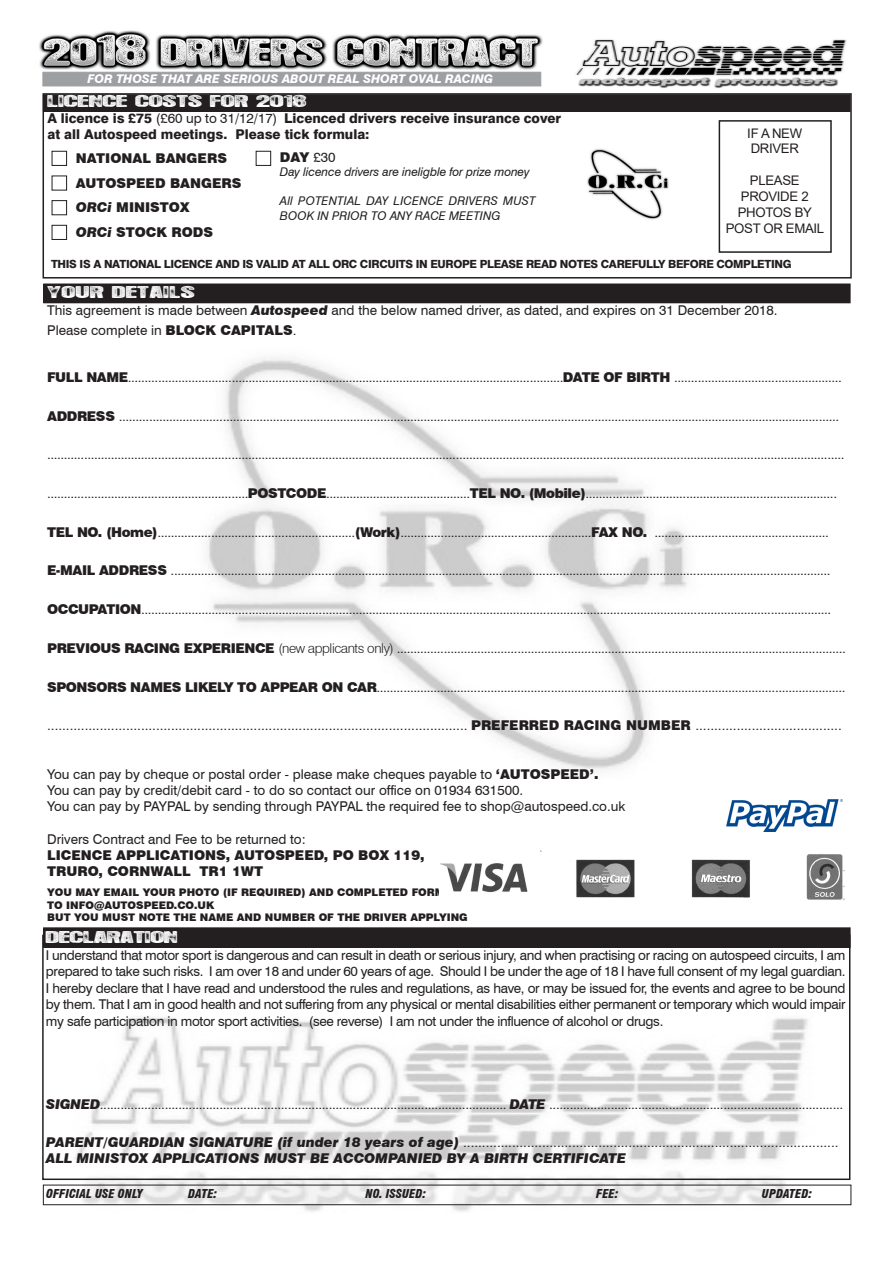
<style>
.page{position:relative;width:893px;height:1263px;background:#fff}
.page>*{position:absolute;margin:0;border:0;box-sizing:border-box;transform-origin:0 0}
.t1{font:13.5px "Arial";color:#231f20}
.t2{font:13.5px/16.5px "Swiss 721 BT";color:#231f20;text-align:justify}
.t3{font:900 13.5px "Swiss 721 BT";color:#231f20}
.t4{font:800 13.5px/16.2px "Swiss 721 BT";color:#231f20}
.t5{font:italic 900 13.5px "Swiss 721 BT";color:#231f20}
.t6{font:13.5px "Hotel Coral Essex";letter-spacing:.01em;color:#fff;scale:2 1}
.t7{font:13.2px/15.9px "Arial";letter-spacing:-.025em;color:#231f20}
.t8{font:italic 12px/14.4px "Swiss 721 BT";color:#231f20}
.t9{font:italic 800 12px "Swiss 721 BT";color:#fff}
.t10{font:italic 900 condensed 12px "Swiss 721 BT";color:#231f20}
.t11{font:800 11.25px "Swiss 721 BT";letter-spacing:-.03em;color:#231f20}
.t12{font:900 10.5px "Swiss 721 BT";color:#231f20}
.s1{font-weight:400}
.s2{font-style:italic}
.s3{font-weight:900;font-style:italic}
.s4{font-weight:900}
.s5{font-family:"Arial"}
.s6{font-family:"Swiss 721 BT";font-weight:900}
.s7{font-family:"Swiss 721 BT";font-weight:300}
.s8{font-family:"Swiss 721 BT";font-weight:900;font-style:italic}
</style>
<div class="page">
<img style="left:207px;top:358px;width:480px;height:412px">
<img style="left:440px;top:850px;width:405px;height:51px">
<img style="left:39px;top:30px;width:504px;height:50px">
<img style="left:587px;top:148px;width:82px;height:72px">
<img style="left:576px;top:39px;width:271px;height:49px">
<img style="left:50px;top:1017px;width:788px;height:195px">
<div style="left:43px;top:72px;width:498px;height:14px;background:#9d9fa2"></div>
<div style="left:43px;top:95px;width:807px;height:16px;background:#231f20"></div>
<div style="left:43px;top:94px;width:807px;height:18px;border:1px solid #231f20"></div>
<div style="left:43px;top:93px;width:809px;height:186px;border:2px solid #231f20"></div>
<div style="left:44px;top:284px;width:806px;height:19px;background:#231f20"></div>
<div style="left:52px;top:151px;width:15px;height:15px;border:1px solid #231f20"></div>
<div style="left:52px;top:225px;width:15px;height:15px;border:1px solid #231f20"></div>
<div style="left:52px;top:200px;width:15px;height:15px;border:1px solid #231f20"></div>
<div style="left:256px;top:151px;width:15px;height:15px;border:1px solid #231f20"></div>
<div style="left:43px;top:1185px;width:808px;height:20px;border:1px solid #231f20"></div>
<div style="left:44px;top:928px;width:806px;height:19px;background:#231f20"></div>
<div style="left:43px;top:927px;width:807px;height:21px;border:1px solid #231f20"></div>
<div style="left:52px;top:176px;width:15px;height:14px;border:1px solid #231f20"></div>
<img style="left:726px;top:799px;width:117px;height:33px">
<div style="left:719px;top:120px;width:113px;height:133px;border:2px solid #231f20"></div>
<p class="t9" style="left:87px;top:71px;width:407px">FOR THOSE THAT ARE SERIOUS ABOUT REAL SHORT OVAL RACING</p>
<p class="t6" style="left:48px;top:94px;width:131px">LICENCE COSTS FOR 2018</p>
<p class="t4" style="left:48px;top:110px;width:515px">A licence is £75 <span class="s1">(£60 up to 31/12/17)</span> Licenced drivers receive insurance cover at all Autospeed meetings. Please tick formula:</p>
<p class="t3" style="left:76px;top:150px;width:153px">NATIONAL BANGERS</p>
<p class="t3" style="left:76px;top:175px;width:167px">AUTOSPEED BANGERS</p>
<p class="t3" style="left:76px;top:199px;width:115px"><span class="s2">ORCi</span> MINISTOX</p>
<p class="t3" style="left:76px;top:224px;width:139px"><span class="s2">ORCi</span> STOCK RODS</p>
<p class="t3" style="left:280px;top:149px;width:57px">DAY <span class="s1">£30</span></p>
<p class="t8" style="left:280px;top:165px;width:251px">Day licence drivers are ineligble for prize money</p>
<p class="t8" style="left:280px;top:194px;width:257px">All POTENTIAL DAY LICENCE DRIVERS MUST<br>BOOK IN PRIOR TO ANY RACE MEETING</p>
<p class="t7" style="left:747px;top:125px;width:56px">IF A NEW<br>DRIVER</p>
<p class="t7" style="left:726px;top:172px;width:100px;text-align:center">PLEASE<br>PROVIDE 2<br>PHOTOS BY<br>POST OR EMAIL</p>
<p class="t11" style="left:51px;top:257px;width:742px">THIS IS A NATIONAL LICENCE AND IS VALID AT ALL ORC CIRCUITS IN EUROPE PLEASE READ NOTES CAREFULLY BEFORE COMPLETING</p>
<p class="t6" style="left:48px;top:285px;width:75px">YOUR DETAILS</p>
<p class="t2" style="left:47px;top:302px;width:732px">This agreement is made between <span class="s3">Autospeed</span> and the below named driver, as dated, and expires on 31 December 2018.</p>
<p class="t2" style="left:47px;top:322px;width:251px">Please complete in <span class="s4">BLOCK CAPITALS</span><span class="s5">.</span></p>
<p class="t1" style="left:47px;top:368px;width:796px"><span class="s6">FULL NAME</span>..................................................................................................................................<span class="s6">DATE OF BIRTH</span> ..................................................</p>
<p class="t1" style="left:47px;top:406px;width:793px"><span class="s6">ADDRESS</span> .......................................................................................................................................................................................................................</p>
<p class="t1" style="left:47px;top:445px;width:799px">..............................................................................................................................................................................................................................................</p>
<p class="t1" style="left:47px;top:484px;width:791px">............................................................<span class="s6">POSTCODE</span>...........................................<span class="s6">TEL NO. (Mobile)</span>...........................................................................</p>
<p class="t1" style="left:47px;top:523px;width:783px"><span class="s6">TEL NO. (Home)</span>...........................................................<span class="s6">(Work)</span>.........................................................<span class="s6">FAX NO.</span> ....................................................</p>
<p class="t1" style="left:47px;top:561px;width:785px"><span class="s6">E-MAIL ADDRESS</span> .....................................................................................................................................................................................................</p>
<p class="t1" style="left:47px;top:600px;width:786px"><span class="s6">OCCUPATION</span>..............................................................................................................................................................................................................</p>
<p class="t1" style="left:47px;top:639px;width:800px"><span class="s6">PREVIOUS RACING EXPERIENCE</span> <span class="s7">(new applicants only)</span> ......................................................................................................................................</p>
<p class="t1" style="left:47px;top:677px;width:800px"><span class="s6">SPONSORS NAMES LIKELY TO APPEAR ON CAR</span>............................................................................................................................................</p>
<p class="t1" style="left:47px;top:716px;width:796px">................................................................................................................ <span class="s6">PREFERRED RACING NUMBER</span> .......................................</p>
<p class="t2" style="left:47px;top:766px;width:553px">You can pay by cheque or postal order - please make cheques payable to <span class="s4">‘AUTOSPEED’.</span></p>
<p class="t2" style="left:47px;top:782px;width:478px">You can pay by credit/debit card - to do so contact our office on 01934 631500.</p>
<p class="t2" style="left:47px;top:798px;width:580px">You can pay by PAYPAL by sending through PAYPAL the required fee to shop@autospeed.co.uk</p>
<p class="t2" style="left:47px;top:830px;width:260px">Drivers Contract and Fee to be returned to:</p>
<p class="t3" style="left:47px;top:847px;width:379px">LICENCE APPLICATIONS, AUTOSPEED, PO BOX 119,</p>
<p class="t3" style="left:47px;top:863px;width:218px">TRURO, CORNWALL TR1 1WT</p>
<p class="t12" style="left:47px;top:886px;width:399px">YOU MAY EMAIL YOUR PHOTO (IF REQUIRED) AND COMPLETED FORM</p>
<p class="t12" style="left:47px;top:899px;width:169px">TO INFO@AUTOSPEED.CO.UK</p>
<p class="t12" style="left:47px;top:911px;width:422px">BUT YOU MUST NOTE THE NAME AND NUMBER OF THE DRIVER APPLYING</p>
<p class="t6" style="left:46px;top:930px;width:67px">DECLARATION</p>
<p class="t2" style="left:46px;top:946px;width:801px">I understand that motor sport is dangerous and can result in death or serious injury, and when practising or racing on autospeed circuits, I am prepared to take such risks. I am over 18 and under 60 years of age. Should I be under the age of 18 I have full consent of my legal guardian.<br>I hereby declare that I have read and understood the rules and regulations, as have, or may be issued for, the events and agree to be bound by them. That I am in good health and not suffering from any physical or mental disabilities either permanent or temporary which would impair my safe participation in motor sport activities. (see reverse) I am not under the influence of alcohol or drugs.</p>
<p class="t1" style="left:46px;top:1095px;width:799px"><span class="s8">SIGNED</span>....................................................................................................................... <span class="s8">DATE</span> ......................................................................................</p>
<p class="t1" style="left:46px;top:1132px;width:794px"><span class="s8">PARENT/GUARDIAN SIGNATURE (if under 18 years of age)</span> ....................................................................................................</p>
<p class="t5" style="left:46px;top:1150px;width:581px">ALL MINISTOX APPLICATIONS MUST BE ACCOMPANIED BY A BIRTH CERTIFICATE</p>
<p class="t10" style="left:762px;top:1186px;width:52px">UPDATED:</p>
<p class="t10" style="left:46px;top:1186px;width:98px">OFFICIAL USE ONLY</p>
<p class="t10" style="left:188px;top:1186px;width:31px">DATE:</p>
<p class="t10" style="left:365px;top:1186px;width:62px">NO. ISSUED:</p>
<p class="t10" style="left:596px;top:1186px;width:24px">FEE:</p>
</div>
